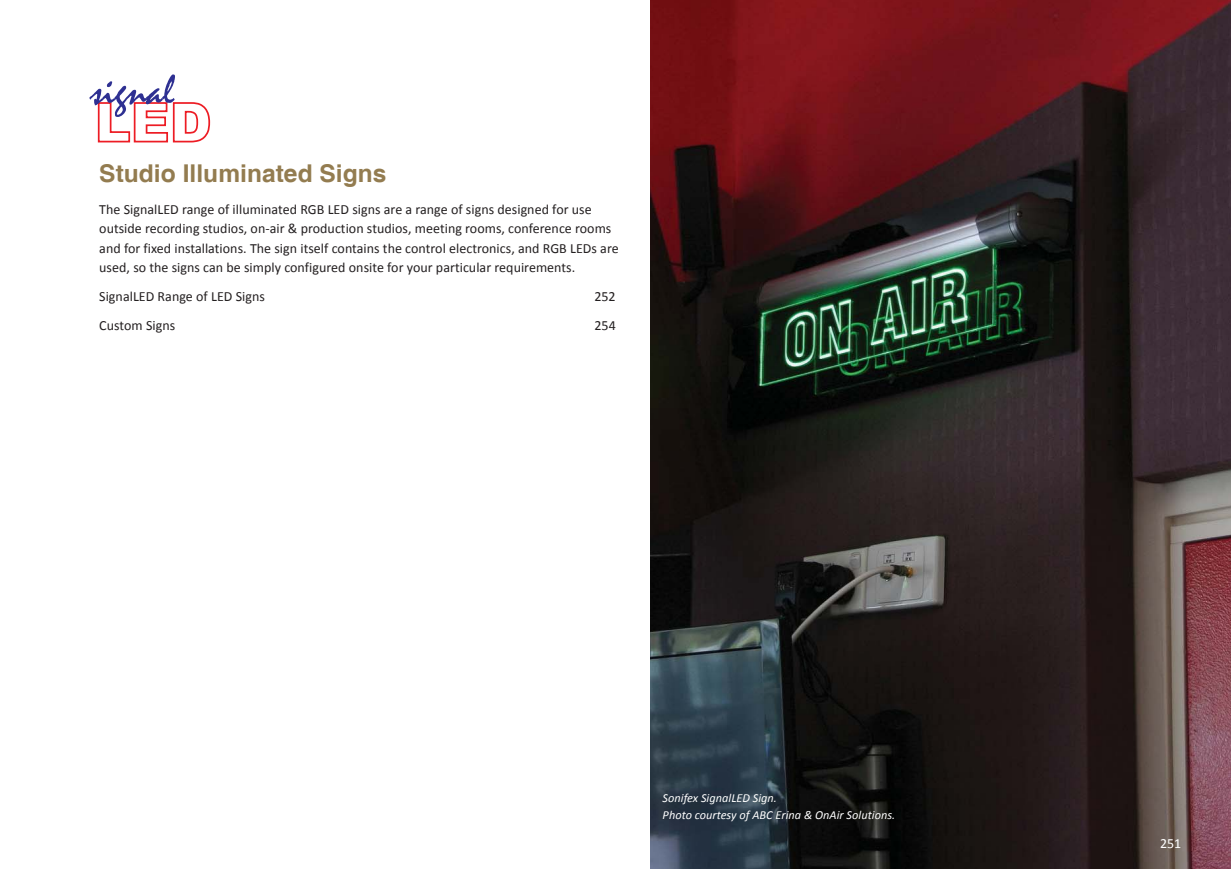
<style>
.page{position:relative;width:1231px;height:869px;background:#fff}
.page>*{position:absolute;margin:0;border:0;box-sizing:border-box;transform-origin:0 0}
.t1{font:700 24.5px "Helvetica";color:#937c50}
.t2{font:14px/19.2px "Calibri";letter-spacing:.005em;color:#231f20}
.t3{font:14px "Calibri";color:#fff}
.t4{font:italic 12.25px/17.5px "Calibri";letter-spacing:.005em;color:#fff}
</style>
<div class="page">
<svg style="left:89px;top:74px;width:122px;height:69px"></svg>
<img style="left:650px;top:0;width:580px;height:868px">
<h1 class="t1" style="left:99px;top:159px;width:289px">Studio Illuminated Signs</h1>
<p class="t2" style="left:99px;top:201px;width:521px">The SignalLED range of illuminated RGB LED signs are a range of signs designed for use outside recording studios, on-air &amp; production studios, meeting rooms, conference rooms and for fixed installations. The sign itself contains the control electronics, and RGB LEDs are used, so the signs can be simply configured onsite for your particular requirements.</p>
<p class="t2" style="left:99px;top:288px;width:167px">SignalLED Range of LED Signs</p>
<p class="t2" style="left:594px;top:288px;width:23px">252</p>
<p class="t2" style="left:99px;top:317px;width:77px">Custom Signs</p>
<p class="t2" style="left:594px;top:317px;width:23px">254</p>
<p class="t4" style="left:662px;top:789px;width:234px">Sonifex SignalLED Sign.<br>Photo courtesy of ABC Erina &amp; OnAir Solutions.</p>
<p class="t3" style="left:1159px;top:837px;width:23px">251</p>
</div>
